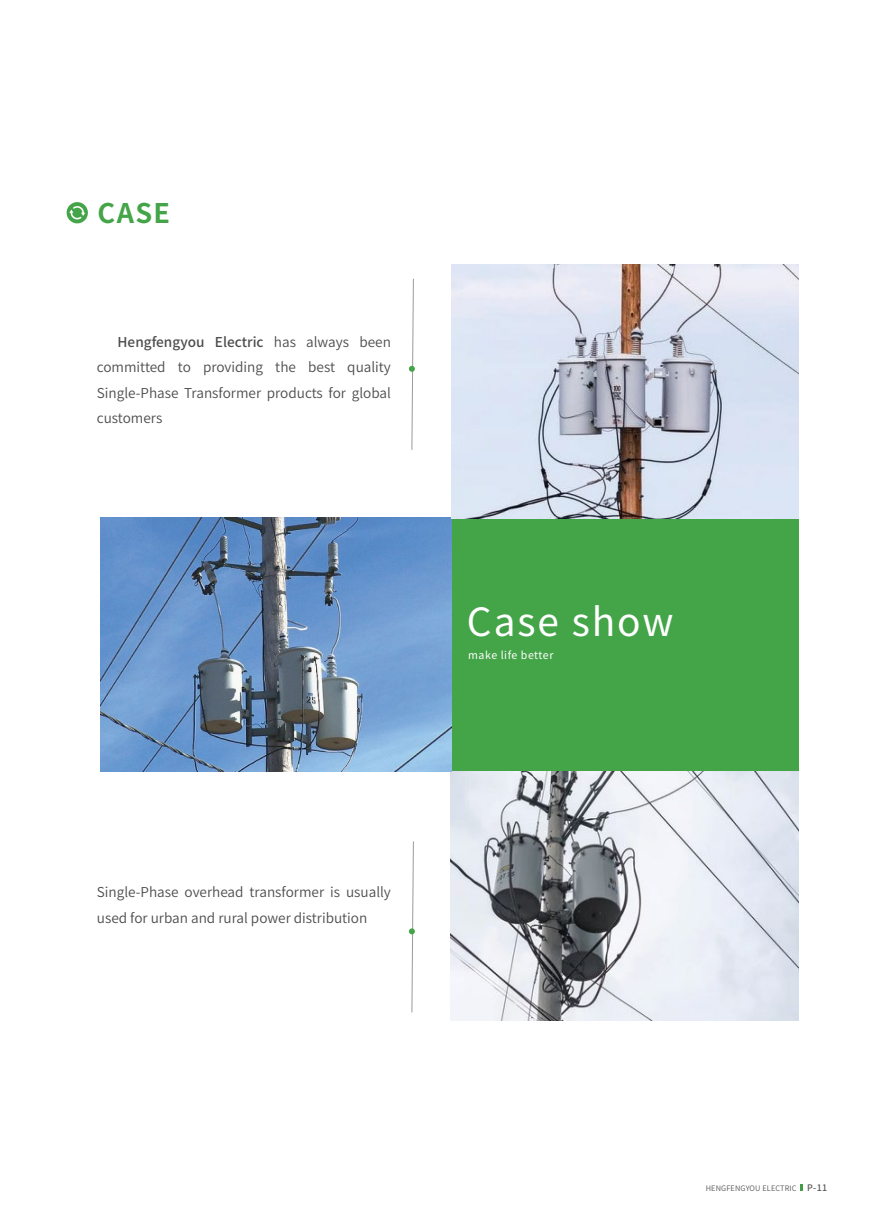
<style>
.page{position:relative;width:893px;height:1212px;background:#fff}
.page>*{position:absolute;margin:0;border:0;box-sizing:border-box;transform-origin:0 0}
.t1{font:38.85px "Source Han Sans CN";letter-spacing:.05em;color:#fff}
.t2{font:700 27px "Source Han Sans CN";color:#44a448}
.t3{font:13.65px/25.5px "Source Han Sans CN";color:#4e4d4d;text-align:justify}
.t4{font:10.65px "Source Han Sans CN";letter-spacing:.05em;color:#fff}
.t5{font:7.5px "Source Han Sans CN";letter-spacing:.02em;color:#595757}
.s1{font-weight:500}
.s2{font-weight:500;font-size:9px}
</style>
<div class="page">
<div style="left:450px;top:518px;width:348px;height:253px;background:#44a448"></div>
<svg style="left:409px;top:841px;width:6px;height:172px"></svg>
<svg style="left:409px;top:278px;width:6px;height:172px"></svg>
<img style="left:450px;top:771px;width:348px;height:249px">
<img style="left:100px;top:518px;width:352px;height:253px">
<img style="left:452px;top:264px;width:346px;height:254px">
<svg style="left:801px;top:1184px;width:2px;height:7px"></svg>
<div style="left:67px;top:202px;width:21px;height:21px;background:#44a448;border-radius:50%"></div>
<svg style="left:69px;top:206px;width:16px;height:13px"></svg>
<h2 class="t2" style="left:98px;top:197px;width:74px">CASE</h2>
<p class="t3" style="left:97px;top:329px;width:296px;text-indent:21px"><span class="s1">Hengfengyou Electric</span> has always been committed to providing the best quality Single-Phase Transformer products for global customers</p>
<h1 class="t1" style="left:467px;top:599px;width:208px">Case show</h1>
<p class="t4" style="left:468px;top:649px;width:87px">make life better</p>
<p class="t3" style="left:97px;top:880px;width:296px">Single-Phase overhead transformer is usually used for urban and rural power distribution</p>
<p class="t5" style="left:706px;top:1184px;width:123px">HENGFENGYOU ELECTRIC <span class="s2">P-11</span></p>
</div>
